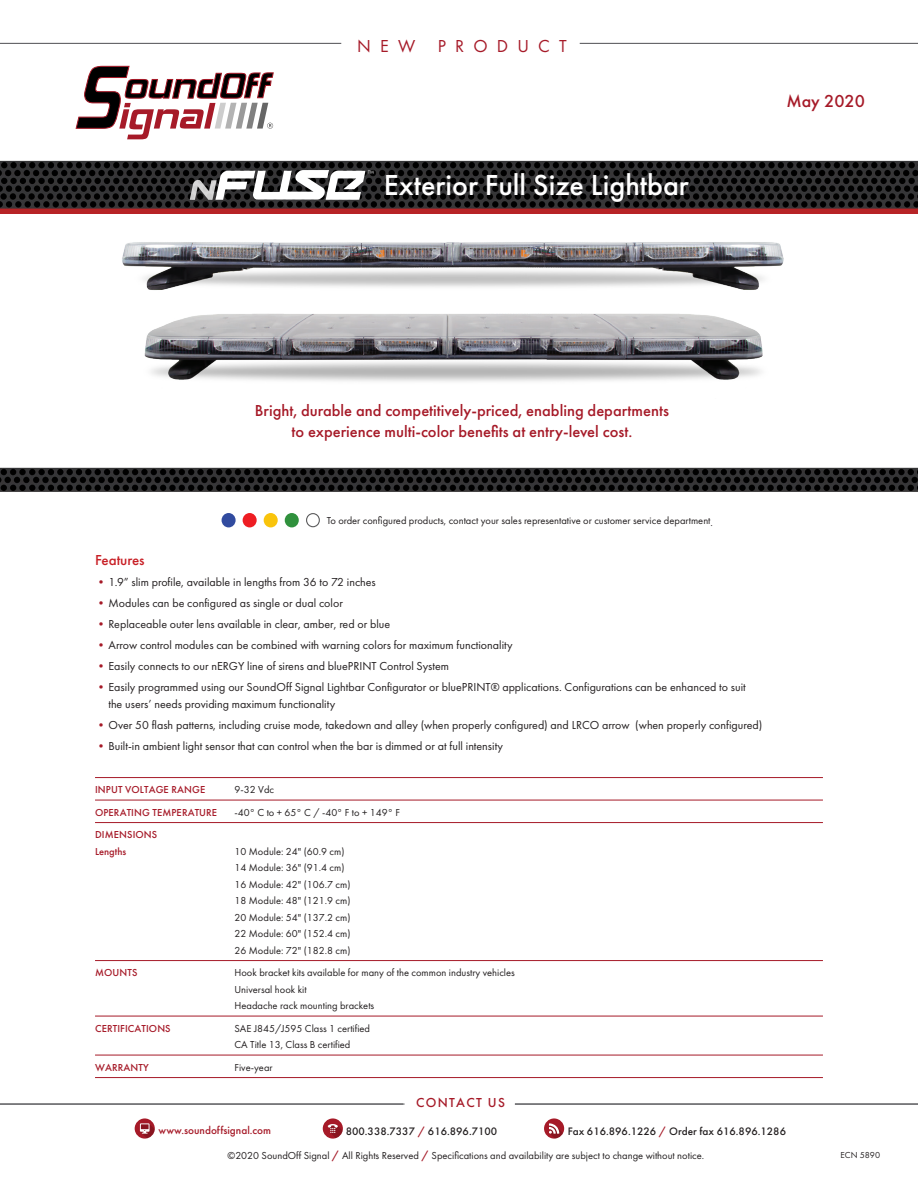
<style>
.page{position:relative;width:918px;height:1188px;background:#fff}
.page>*{position:absolute;margin:0;border:0;box-sizing:border-box;transform-origin:0 0}
.t1{font:54px "Minion Pro";color:#314b9f}
.t2{font:500 30px "Futura PT";color:#fff}
.t3{font:18px "Futura PT";letter-spacing:.51em;color:#a61a28}
.t4{font:500 18px "Futura PT";color:#a61a28}
.t5{font:500 16.5px "Futura PT";color:#a61a28}
.Feature_Text{font:500 15px "Futura PT";color:#c82026}
.t6{font:500 13.5px "Futura PT";letter-spacing:.1em;color:#a61a28}
.Feature_Text-2{font:12px/16.5px "Futura PT";color:#231f20}
.t7{font:500 11.25px "Futura PT";color:#231f20}
.t8{font:500 11.25px "Futura PT";color:#a61a28}
.Tech_Specs_Text{font:10.5px/16.5px "Futura PT";color:#231f20}
.Tech_Specs_Text-2{font:500 10.5px/16.5px "Futura PT";letter-spacing:.01em;color:#a61a28}
.t9{font:9px "Futura PT";color:#231f20}
.s1{color:#ee1d23}
.s2{color:#f9c40c}
.s3{color:#30913d}
.s4{font-size:49.2px;color:#5d5d5e}
.s5{color:#a61a28}
.s6{font-weight:500;font-size:11.25px;color:#a61a28}
</style>
<div class="page">
<svg style="left:76px;top:66px;width:198px;height:73px"></svg>
<div style="left:323px;top:1118px;width:20px;height:21px;background:#a61a28;border-radius:50%"></div>
<svg style="left:328px;top:1124px;width:15px;height:15px"></svg>
<div style="left:544px;top:1118px;width:20px;height:21px;background:#a61a28;border-radius:50%"></div>
<svg style="left:549px;top:1123px;width:15px;height:16px"></svg>
<svg style="left:135px;top:1118px;width:20px;height:21px"></svg>
<svg style="left:140px;top:1123px;width:15px;height:16px"></svg>
<hr style="left:0;top:1103px;width:405px;height:2px;background:#636366">
<hr style="left:0;top:43px;width:341px;height:1px;background:#636366">
<hr style="left:580px;top:43px;width:338px;height:1px;background:#636366">
<img style="left:0;top:160px;width:918px;height:54px">
<hr style="left:515px;top:1103px;width:403px;height:2px;background:#636366">
<img style="left:0;top:467px;width:918px;height:25px">
<hr style="left:95px;top:777px;width:728px;height:1px;background:#a61a28">
<hr style="left:95px;top:800px;width:728px;height:1px;background:#a61a28">
<hr style="left:95px;top:822px;width:728px;height:1px;background:#a61a28">
<hr style="left:95px;top:960px;width:728px;height:1px;background:#a61a28">
<hr style="left:95px;top:1016px;width:728px;height:1px;background:#a61a28">
<hr style="left:95px;top:1055px;width:728px;height:1px;background:#a61a28">
<hr style="left:95px;top:1077px;width:728px;height:1px;background:#a61a28">
<img style="left:122px;top:242px;width:662px;height:44px">
<img style="left:144px;top:286px;width:619px;height:96px">
<svg style="left:190px;top:170px;width:184px;height:30px"></svg>
<h3 class="t3" style="left:357px;top:35px;width:60px">NEW</h3>
<h3 class="t3" style="left:438px;top:35px;width:130px">PRODUCT</h3>
<p class="t2" style="left:384px;top:167px;width:307px">Exterior Full Size Lightbar</p>
<p class="t4" style="left:786px;top:90px;width:80px">May 2020</p>
<p class="t5" style="left:255px;top:401px;width:416px">Bright, durable and competitively-priced, enabling departments</p>
<p class="t5" style="left:292px;top:422px;width:342px">to experience multi-color benefits at entry-level cost.</p>
<p class="t1" style="left:218px;top:479px;width:106px">•<span class="s1">•</span><span class="s2">•</span><span class="s3">•</span><span class="s4">•</span></p>
<p class="Tech_Specs_Text" style="left:327px;top:513px;width:388px">To order configured products, contact your sales representative or customer service department.</p>
<p class="Feature_Text" style="left:95px;top:550px;width:51px">Features</p>
<p class="Feature_Text-2" style="left:95px;top:573px;width:282px"><span class="s5">•</span>1.9” slim profile, available in lengths from 36 to 72 inches</p>
<p class="Feature_Text-2" style="left:95px;top:594px;width:249px"><span class="s5">•</span>Modules can be configured as single or dual color</p>
<p class="Feature_Text-2" style="left:95px;top:615px;width:297px"><span class="s5">•</span>Replaceable outer lens available in clear, amber, red or blue</p>
<p class="Feature_Text-2" style="left:95px;top:637px;width:419px"><span class="s5">•</span>Arrow control modules can be combined with warning colors for maximum functionality</p>
<p class="Feature_Text-2" style="left:95px;top:658px;width:355px"><span class="s5">•</span>Easily connects to our nERGY line of sirens and bluePRINT Control System</p>
<p class="Feature_Text-2" style="left:109px;top:679px;width:639px;text-indent:-14px"><span class="s5">•</span>Easily programmed using our SoundOff Signal Lightbar Configurator or bluePRINT® applications. Configurations can be enhanced to suit the users’ needs providing maximum functionality</p>
<p class="Feature_Text-2" style="left:95px;top:716px;width:669px"><span class="s5">•</span>Over 50 flash patterns, including cruise mode, takedown and alley (when properly configured) and LRCO arrow (when properly configured)</p>
<p class="Feature_Text-2" style="left:95px;top:737px;width:410px"><span class="s5">•</span>Built-in ambient light sensor that can control when the bar is dimmed or at full intensity</p>
<p class="Tech_Specs_Text-2" style="left:95px;top:781px;width:112px">INPUT VOLTAGE RANGE</p>
<p class="Tech_Specs_Text" style="left:235px;top:781px;width:41px">9-32 Vdc</p>
<p class="Tech_Specs_Text-2" style="left:95px;top:804px;width:124px">OPERATING TEMPERATURE</p>
<p class="Tech_Specs_Text" style="left:235px;top:804px;width:167px">-40° C to + 65° C / -40° F to + 149° F</p>
<p class="Tech_Specs_Text-2" style="left:95px;top:826px;width:64px">DIMENSIONS<br>Lengths</p>
<p class="Tech_Specs_Text" style="left:235px;top:843px;width:117px">10 Module: 24" (60.9 cm)<br>14 Module: 36" (91.4 cm)<br>16 Module: 42" (106.7 cm)<br>18 Module: 48" (121.9 cm)<br>20 Module: 54" (137.2 cm)<br>22 Module: 60" (152.4 cm)<br>26 Module: 72" (182.8 cm)</p>
<p class="Tech_Specs_Text-2" style="left:95px;top:964px;width:44px">MOUNTS</p>
<p class="Tech_Specs_Text" style="left:235px;top:964px;width:282px">Hook bracket kits available for many of the common industry vehicles<br>Universal hook kit<br>Headache rack mounting brackets</p>
<p class="Tech_Specs_Text-2" style="left:95px;top:1020px;width:77px">CERTIFICATIONS</p>
<p class="Tech_Specs_Text" style="left:235px;top:1020px;width:137px">SAE J845/J595 Class 1 certified<br>CA Title 13, Class B certified</p>
<p class="Tech_Specs_Text-2" style="left:95px;top:1059px;width:55px">WARRANTY</p>
<p class="Tech_Specs_Text" style="left:235px;top:1059px;width:40px">Five-year</p>
<p class="t6" style="left:416px;top:1095px;width:90px">CONTACT US</p>
<p class="t8" style="left:159px;top:1123px;width:114px">www.soundoffsignal.com</p>
<p class="t7" style="left:346px;top:1125px;width:153px">800.338.7337 <span class="s5">/</span> 616.896.7100</p>
<p class="t7" style="left:568px;top:1125px;width:220px">Fax 616.896.1226 <span class="s5">/</span> Order fax 616.896.1286</p>
<p class="Tech_Specs_Text" style="left:228px;top:1147px;width:478px">©2020 SoundOff Signal <span class="s6">/</span> All Rights Reserved <span class="s6">/</span> Specifications and availability are subject to change without notice.</p>
<p class="t9" style="left:841px;top:1149px;width:41px">ECN 5890</p>
</div>
